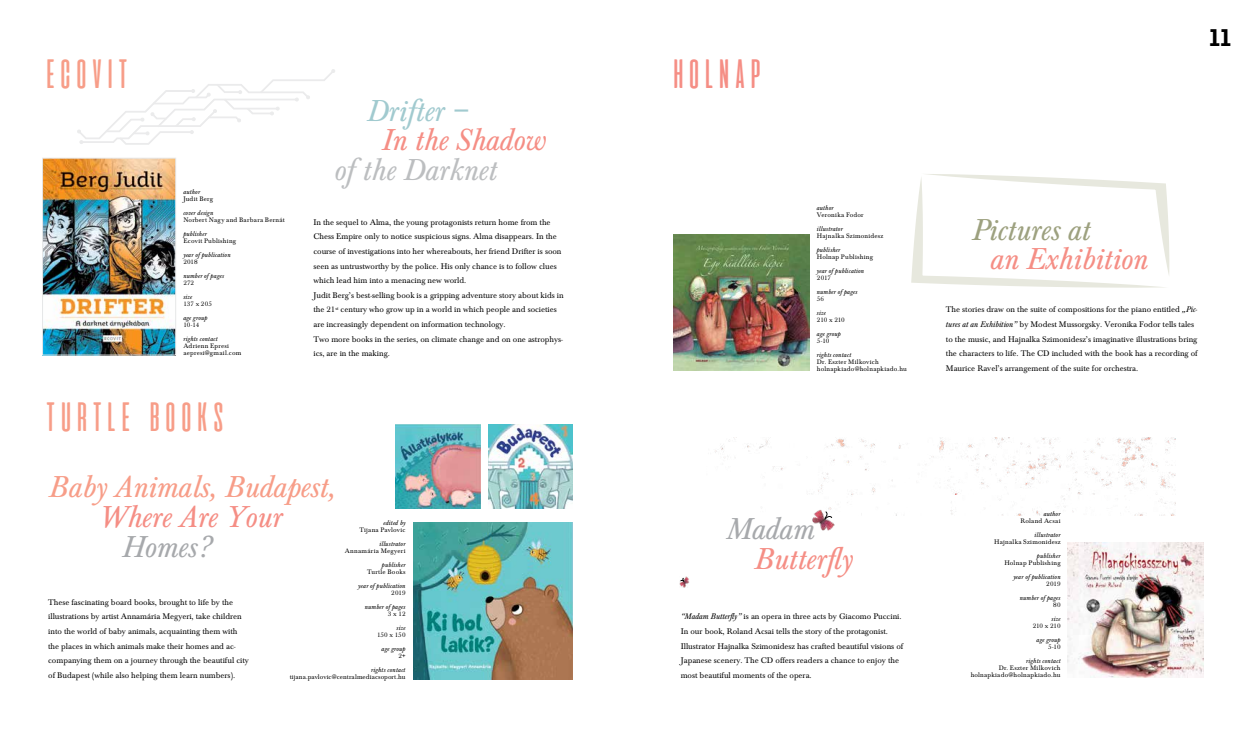
<style>
.page{position:relative;width:1248px;height:738px;background:#fff}
.page>*{position:absolute;margin:0;border:0;box-sizing:border-box;transform-origin:0 0}
.t1{font:40.7px "aliensandcows";letter-spacing:-.05em;color:#f79d88}
.t2{font:40.7px "aliensandcows";letter-spacing:-.05em;color:#f58e85}
.t3{font:italic 31.3px "Baskerville H Regular";letter-spacing:-.005em;color:#f58e85}
.t4{font:italic 31.3px "Baskerville H Regular";letter-spacing:-.005em;color:#f79d88}
.t5{font:italic 31.3px "Baskerville H Regular";letter-spacing:-.005em;color:#bcbec0}
.t6{font:italic 31.3px "Baskerville H Regular";letter-spacing:-.005em;color:#a7a9ac}
.t7{font:italic 31.3px "Baskerville H Regular";letter-spacing:-.005em;color:#9da17f}
.t8{font:italic 31.3px "Baskerville H Regular";letter-spacing:-.005em;color:#a1cacf}
.t9{font:700 24px "Intro";color:#000}
.t10{font:8.5px/14.6px "Baskerville H Regular";letter-spacing:-.005em;color:#000}
.t11{font:6.8px/7px "Baskerville H Regular";letter-spacing:.025em;color:#000}
.t12{font:italic 6.8px "Baskerville H Regular";letter-spacing:.02em;color:#000}
.t13{font:6.8px "Baskerville H Regular";letter-spacing:.005em;color:#000}
.s1{font-style:italic}
</style>
<div class="page">
<svg style="left:77px;top:69px;width:258px;height:76px"></svg>
<img style="left:715px;top:437px;width:459px;height:78px">
<img style="left:674px;top:234px;width:135px;height:136px">
<img style="left:44px;top:160px;width:130px;height:193px">
<div style="left:42px;top:158px;width:134px;height:197px;border:1px solid #e6e7e8"></div>
<img style="left:1067px;top:542px;width:136px;height:135px">
<img style="left:812px;top:508px;width:23px;height:23px">
<svg style="left:824px;top:511px;width:7px;height:7px"></svg>
<svg style="left:679px;top:576px;width:10px;height:10px"></svg>
<svg style="left:911px;top:174px;width:258px;height:113px"></svg>
<img style="left:414px;top:522px;width:159px;height:156px">
<img style="left:395px;top:424px;width:85px;height:84px">
<img style="left:488px;top:424px;width:85px;height:84px">
<h1 class="t1" style="left:43px;top:52px;width:90px">ECOVIT</h1>
<p class="t12" style="left:183px;top:187px;width:18px">author</p>
<p class="t11" style="left:183px;top:195px;width:31px">Judit Berg</p>
<p class="t12" style="left:183px;top:208px;width:32px">cover design</p>
<p class="t11" style="left:183px;top:216px;width:103px">Norbert Nagy and Barbara Bernát</p>
<p class="t12" style="left:183px;top:229px;width:25px">publisher</p>
<p class="t11" style="left:183px;top:237px;width:54px">Ecovit Publishing</p>
<p class="t12" style="left:183px;top:250px;width:49px">year of publication</p>
<p class="t11" style="left:183px;top:258px;width:16px">2018</p>
<p class="t12" style="left:183px;top:271px;width:42px">number of pages</p>
<p class="t11" style="left:183px;top:279px;width:12px">272</p>
<p class="t12" style="left:183px;top:292px;width:11px">size</p>
<p class="t11" style="left:183px;top:300px;width:30px">137 x 205</p>
<p class="t12" style="left:183px;top:313px;width:26px">age group</p>
<p class="t11" style="left:183px;top:321px;width:17px">10-14</p>
<p class="t12" style="left:183px;top:334px;width:36px">rights contact</p>
<p class="t11" style="left:183px;top:342px;width:60px">Adrienn Epresi aepresi@gmail.com</p>
<h1 class="t1" style="left:43px;top:395px;width:186px">TURTLE BOOKS</h1>
<h2 class="t8" style="left:367px;top:93px;width:102px">Drifter –</h2>
<h2 class="t3" style="left:382px;top:123px;width:166px">In the Shadow</h2>
<h2 class="t5" style="left:334px;top:153px;width:165px">of the Darknet</h2>
<p class="t10" style="left:313px;top:215px;width:252px">In the sequel to Alma, the young protagonists return home from the Chess Empire only to notice suspicious signs. Alma disappears. In the course of investigations into her whereabouts, her friend Drifter is soon seen as untrustworthy by the police. His only chance is to follow clues which lead him into a menacing new world.<br>Judit Berg’s best-selling book is a gripping adventure story about kids in the 21<sup>st</sup> century who grow up in a world in which people and societies are increasingly dependent on information technology.<br>Two more books in the series, on climate change and on one astrophys&shy;ics, are in the making.</p>
<h2 class="t4" style="left:50px;top:469px;width:289px">Baby Animals, Budapest,</h2>
<h2 class="t3" style="left:100px;top:499px;width:184px">Where Are Your</h2>
<h2 class="t6" style="left:123px;top:529px;width:91px">Homes?</h2>
<p class="t12" style="left:383px;top:518px;width:24px">edited by</p>
<p class="t11" style="left:359px;top:526px;width:48px">Tijana Pavlovic</p>
<p class="t12" style="left:379px;top:539px;width:28px">illustrator</p>
<p class="t11" style="left:345px;top:547px;width:62px">Annamária Megyeri</p>
<p class="t12" style="left:382px;top:560px;width:25px">publisher</p>
<p class="t11" style="left:367px;top:568px;width:40px">Turtle Books</p>
<p class="t12" style="left:358px;top:581px;width:49px">year of publication</p>
<p class="t11" style="left:391px;top:589px;width:16px">2019</p>
<p class="t12" style="left:365px;top:602px;width:42px">number of pages</p>
<p class="t11" style="left:388px;top:610px;width:19px">3 x 12</p>
<p class="t12" style="left:396px;top:623px;width:11px">size</p>
<p class="t11" style="left:377px;top:631px;width:30px">150 x 150</p>
<p class="t12" style="left:381px;top:644px;width:26px">age group</p>
<p class="t11" style="left:398px;top:652px;width:9px">2+</p>
<p class="t12" style="left:371px;top:665px;width:36px">rights contact</p>
<p class="t13" style="left:290px;top:672px;width:117px">tijana.pavlovic@centralmediacsoport.hu</p>
<p class="t10" style="left:48px;top:594px;width:202px">These fascinating board books, brought to life by the illustrations by artist Annamária Megyeri, take children into the world of baby animals, acquainting them with the places in which animals make their homes and ac&shy;companying them on a journey through the beautiful city of Budapest (while also helping them learn numbers).</p>
<h1 class="t2" style="left:669px;top:52px;width:97px">HOLNAP</h1>
<h3 class="t9" style="left:1208px;top:22px;width:23px">11</h3>
<p class="t12" style="left:816px;top:204px;width:18px">author</p>
<p class="t11" style="left:816px;top:211px;width:48px">Veronika Fodor</p>
<p class="t12" style="left:816px;top:225px;width:28px">illustrator</p>
<p class="t11" style="left:816px;top:232px;width:68px">Hajnalka Szimonidesz</p>
<p class="t12" style="left:816px;top:246px;width:25px">publisher</p>
<p class="t11" style="left:816px;top:253px;width:58px">Holnap Publishing</p>
<p class="t12" style="left:816px;top:267px;width:49px">year of publication</p>
<p class="t11" style="left:816px;top:274px;width:16px">2017</p>
<p class="t12" style="left:816px;top:288px;width:42px">number of pages</p>
<p class="t11" style="left:816px;top:295px;width:9px">56</p>
<p class="t12" style="left:816px;top:309px;width:11px">size</p>
<p class="t11" style="left:816px;top:316px;width:29px">210 x 210</p>
<p class="t12" style="left:816px;top:330px;width:26px">age group</p>
<p class="t11" style="left:816px;top:337px;width:14px">5-10</p>
<p class="t12" style="left:816px;top:351px;width:36px">rights contact</p>
<p class="t11" style="left:816px;top:358px;width:91px">Dr. Eszter Milkovich holnapkiado@holnapkiado.hu</p>
<h2 class="t7" style="left:972px;top:212px;width:120px">Pictures at</h2>
<h2 class="t3" style="left:990px;top:242px;width:159px">an Exhibition</h2>
<p class="t10" style="left:945px;top:302px;width:253px">The stories draw on the suite of compositions for the piano entitled <span class="s1">„Pic&shy;tures at an Exhibition”</span> by Modest Mussorgsky. Veronika Fodor tells tales to the music, and Hajnalka Szimonidesz’s imaginative illustrations bring the characters to life. The CD included with the book has a recording of Maurice Ravel’s arrangement of the suite for orchestra.</p>
<h2 class="t6" style="left:727px;top:511px;width:89px">Madam</h2>
<h2 class="t3" style="left:755px;top:541px;width:100px">Butterfly</h2>
<p class="t10" style="left:680px;top:609px;width:224px"><span class="s1">“Madam Butterfly”</span> is an opera in three acts by Giacomo Puccini.<br>In our book, Roland Acsai tells the story of the protagonist.<br>Illustrator Hajnalka Szimonidesz has crafted beautiful visions of Japanese scenery. The CD offers readers a chance to enjoy the most beautiful moments of the opera.</p>
<p class="t12" style="left:1043px;top:509px;width:18px">author</p>
<p class="t11" style="left:1020px;top:517px;width:42px">Roland Acsai</p>
<p class="t12" style="left:1034px;top:530px;width:28px">illustrator</p>
<p class="t11" style="left:994px;top:538px;width:68px">Hajnalka Szimonidesz</p>
<p class="t12" style="left:1036px;top:551px;width:25px">publisher</p>
<p class="t11" style="left:1004px;top:559px;width:58px">Holnap Publishing</p>
<p class="t12" style="left:1013px;top:572px;width:49px">year of publication</p>
<p class="t11" style="left:1046px;top:580px;width:16px">2019</p>
<p class="t12" style="left:1019px;top:593px;width:42px">number of pages</p>
<p class="t11" style="left:1053px;top:601px;width:9px">80</p>
<p class="t12" style="left:1051px;top:614px;width:11px">size</p>
<p class="t11" style="left:1032px;top:622px;width:29px">210 x 210</p>
<p class="t12" style="left:1036px;top:635px;width:26px">age group</p>
<p class="t11" style="left:1047px;top:643px;width:14px">5-10</p>
<p class="t12" style="left:1026px;top:656px;width:36px">rights contact</p>
<p class="t11" style="left:970px;top:664px;width:91px;text-align:right">Dr. Eszter Milkovich holnapkiado@holnapkiado.hu</p>
</div>
